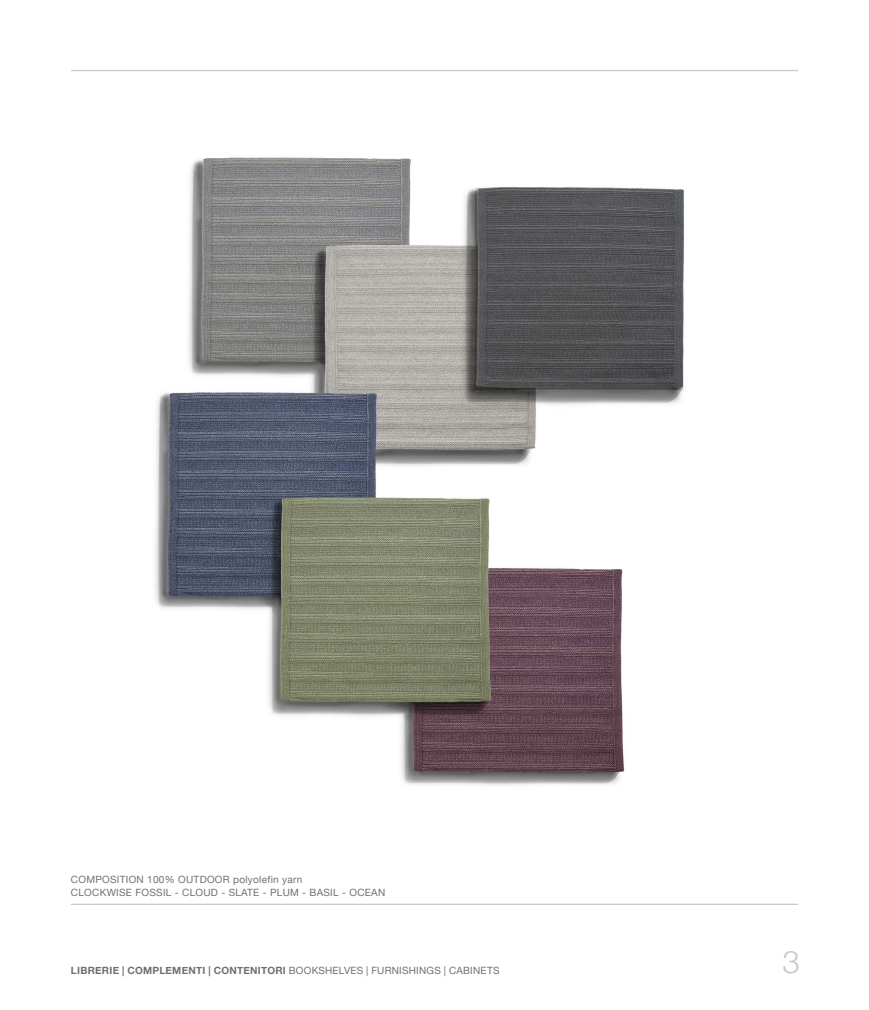
<style>
.page{position:relative;width:869px;height:1010px;background:#fff}
.page>*{position:absolute;margin:0;border:0;box-sizing:border-box;transform-origin:0 0}
.t1{font:300 31.25px "Helvetica Neue";color:#c6c6c6}
.t2{font:10px/12.5px "Helvetica Neue";letter-spacing:.03em;color:#706f6f}
.t3{font:700 10px "Helvetica Neue";letter-spacing:.025em;color:#706f6f}
.s1{font-weight:400}
</style>
<div class="page">
<hr style="left:71px;top:904px;width:726px;height:1px;background:#c6c6c6">
<hr style="left:71px;top:70px;width:726px;height:1px;background:#c6c6c6">
<img style="left:155px;top:157px;width:530px;height:629px">
<p class="t2" style="left:71px;top:874px;width:316px">COMPOSITION 100% OUTDOOR polyolefin yarn<br>CLOCKWISE FOSSIL - CLOUD - SLATE - PLUM - BASIL - OCEAN</p>
<p class="t3" style="left:71px;top:964px;width:430px">LIBRERIE | COMPLEMENTI | CONTENITORI <span class="s1">BOOKSHELVES | FURNISHINGS | CABINETS</span></p>
<h1 class="t1" style="left:782px;top:937px;width:19px">3</h1>
</div>
